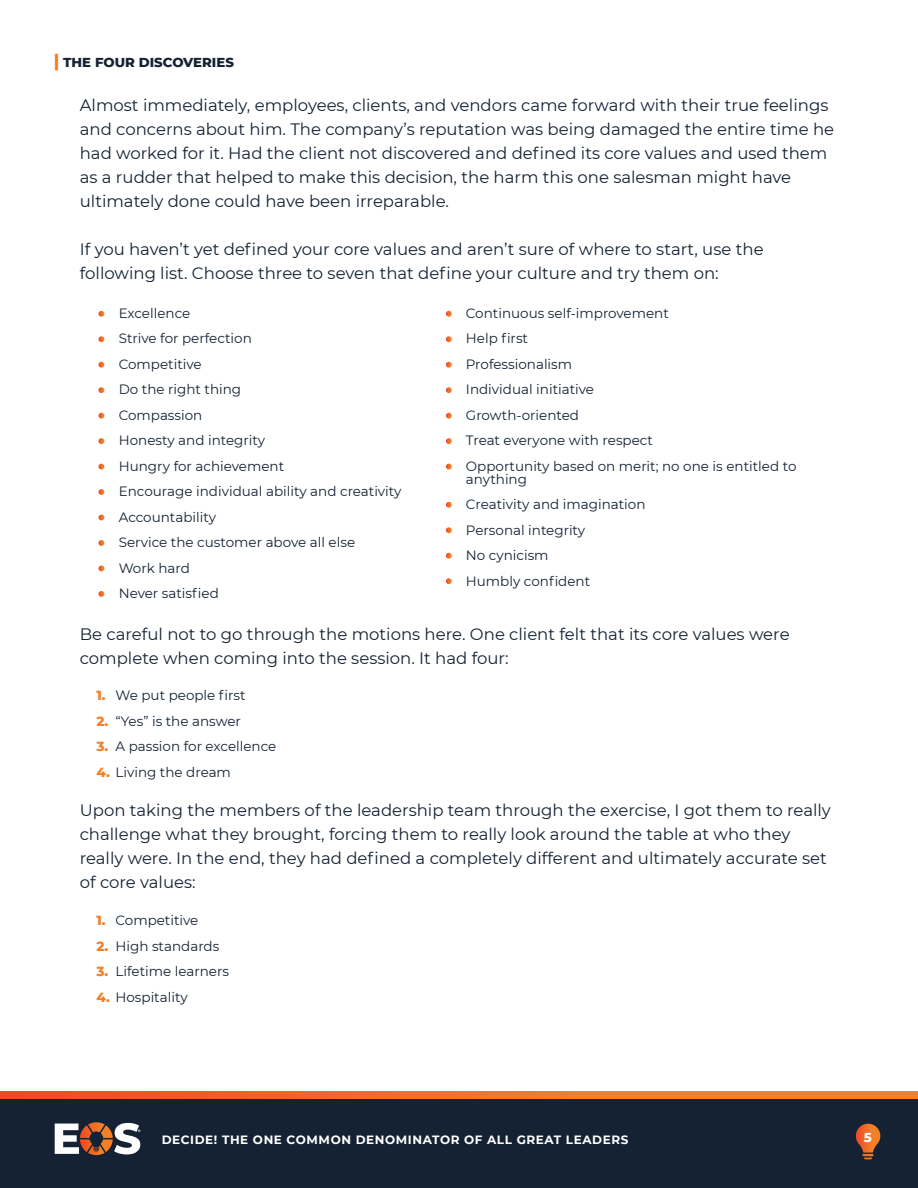
<style>
.page{position:relative;width:918px;height:1188px;background:#fff}
.page>*{position:absolute;margin:0;border:0;box-sizing:border-box;transform-origin:0 0}
.t1{font:16.5px/24px "Montserrat";color:#142233}
.t2{font:13.5px/25.5px "Montserrat";color:#142233}
.t3{font:800 13.5px/25.5px "Montserrat";color:#f38027}
.t4{font:800 13.2px "Montserrat";color:#142233}
.t5{font:800 13.2px "Montserrat";color:#fff}
.t6{font:700 12px "Montserrat";letter-spacing:.05em;color:#fff}
.s1{font-size:18px;color:#f38027}
.s2{font-weight:800;color:#f38027}
</style>
<div class="page">
<div style="left:0;top:1095px;width:918px;height:93px;background:#142233"></div>
<svg style="left:856px;top:1124px;width:24px;height:35px"></svg>
<svg style="left:0;top:1091px;width:918px;height:8px;background:#f06e26"></svg>
<svg style="left:98px;top:311px;width:6px;height:6px"></svg>
<svg style="left:98px;top:336px;width:6px;height:6px"></svg>
<svg style="left:98px;top:387px;width:6px;height:6px"></svg>
<svg style="left:98px;top:362px;width:6px;height:6px"></svg>
<svg style="left:98px;top:413px;width:6px;height:6px"></svg>
<svg style="left:98px;top:438px;width:6px;height:6px"></svg>
<svg style="left:98px;top:464px;width:6px;height:6px"></svg>
<svg style="left:98px;top:489px;width:6px;height:6px"></svg>
<svg style="left:98px;top:515px;width:6px;height:5px"></svg>
<svg style="left:98px;top:540px;width:6px;height:6px"></svg>
<svg style="left:98px;top:566px;width:6px;height:5px"></svg>
<svg style="left:98px;top:591px;width:6px;height:6px"></svg>
<svg style="left:446px;top:311px;width:6px;height:6px"></svg>
<svg style="left:446px;top:336px;width:6px;height:6px"></svg>
<svg style="left:446px;top:387px;width:6px;height:6px"></svg>
<svg style="left:446px;top:362px;width:6px;height:6px"></svg>
<svg style="left:446px;top:413px;width:6px;height:6px"></svg>
<svg style="left:446px;top:438px;width:6px;height:6px"></svg>
<svg style="left:446px;top:464px;width:6px;height:6px"></svg>
<svg style="left:446px;top:502px;width:6px;height:6px"></svg>
<svg style="left:446px;top:527px;width:6px;height:6px"></svg>
<svg style="left:446px;top:553px;width:6px;height:6px"></svg>
<svg style="left:446px;top:578px;width:6px;height:6px"></svg>
<svg style="left:55px;top:1122px;width:85px;height:33px"></svg>
<p class="t4" style="left:54px;top:53px;width:182px"><span class="s1">|</span> THE FOUR DISCOVERIES</p>
<p class="t1" style="left:80px;top:93px;width:756px">Almost immediately, employees, clients, and vendors came forward with their true feelings and concerns about him. The company’s reputation was being damaged the entire time he had worked for it. Had the client not discovered and defined its core values and used them as a rudder that helped to make this decision, the harm this one salesman might have ultimately done could have been irreparable.</p>
<p class="t1" style="left:80px;top:237px;width:685px">If you haven’t yet defined your core values and aren’t sure of where to start, use the following list. Choose three to seven that define your culture and try them on:</p>
<p class="t2" style="left:119px;top:300px;width:284px">Excellence<br>Strive for perfection<br>Competitive<br>Do the right thing<br>Compassion<br>Honesty and integrity<br>Hungry for achievement<br>Encourage individual ability and creativity<br>Accountability<br>Service the customer above all else<br>Work hard<br>Never satisfied</p>
<p class="t2" style="left:466px;top:300px;width:332px">Continuous self-improvement<br>Help first<br>Professionalism<br>Individual initiative<br>Growth-oriented<br>Treat everyone with respect<br>Opportunity based on merit; no one is entitled to</p>
<p class="t2" style="left:466px;top:466px;width:181px">anything<br>Creativity and imagination<br>Personal integrity<br>No cynicism<br>Humbly confident</p>
<p class="t1" style="left:80px;top:621px;width:711px">Be careful not to go through the motions here. One client felt that its core values were complete when coming into the session. It had four:</p>
<p class="t2" style="left:115px;top:682px;width:162px">We put people first “Yes” is the answer<br>A passion for excellence</p>
<p class="t2" style="left:96px;top:759px;width:136px"><span class="s2">4.</span> Living the dream</p>
<p class="t3" style="left:96px;top:682px;width:14px">1.<br>2.<br>3.</p>
<p class="t1" style="left:80px;top:797px;width:753px">Upon taking the members of the leadership team through the exercise, I got them to really challenge what they brought, forcing them to really look around the table at who they really were. In the end, they had defined a completely different and ultimately accurate set of core values:</p>
<p class="t2" style="left:115px;top:907px;width:115px">Competitive<br>High standards<br>Lifetime learners</p>
<p class="t2" style="left:96px;top:984px;width:93px"><span class="s2">4.</span> Hospitality</p>
<p class="t3" style="left:96px;top:907px;width:14px">1.<br>2.<br>3.</p>
<p class="t6" style="left:162px;top:1131px;width:468px">DECIDE! THE ONE COMMON DENOMINATOR OF ALL GREAT LEADERS</p>
<p class="t5" style="left:864px;top:1128px;width:10px">5</p>
</div>
